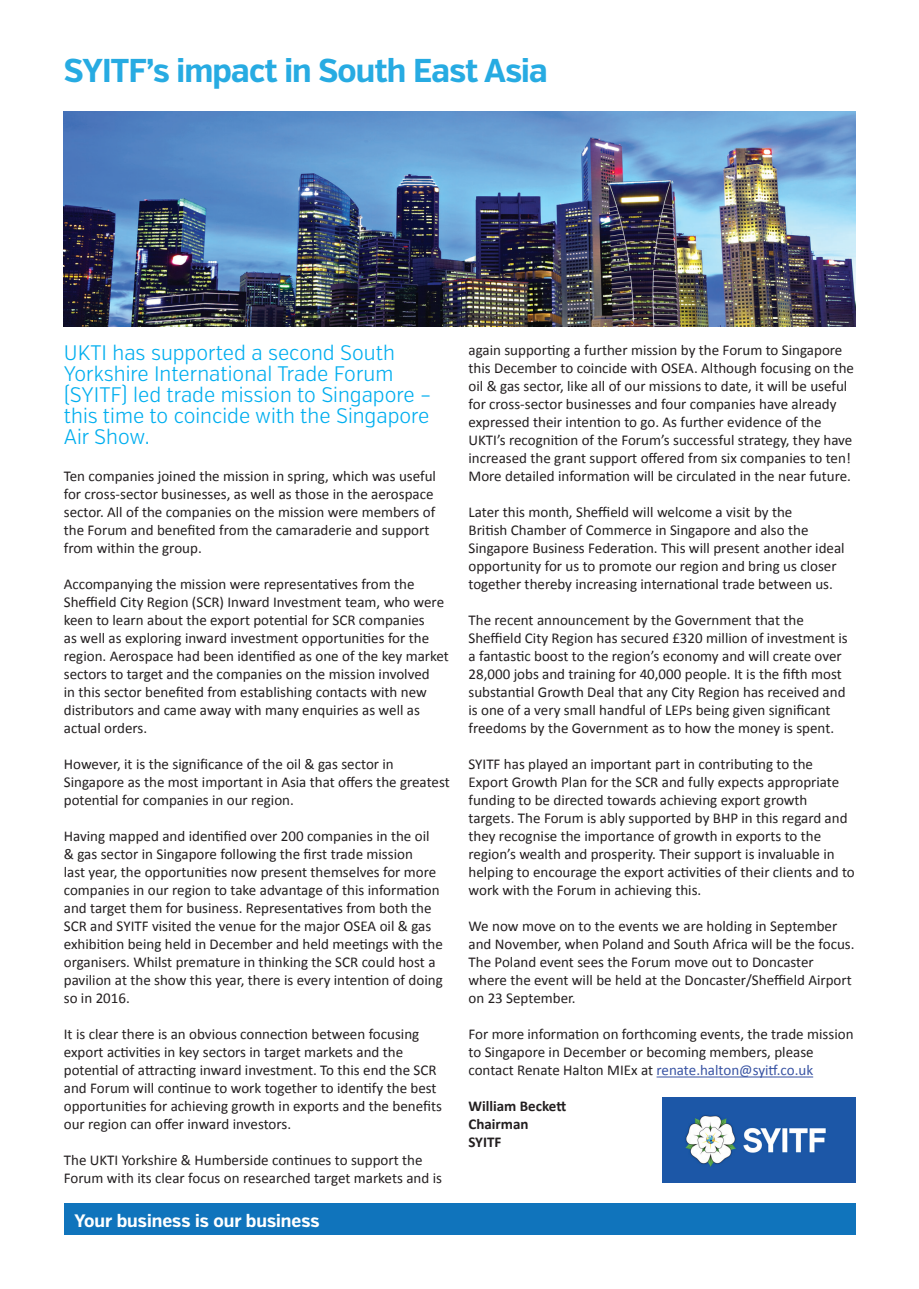
<style>
.page{position:relative;width:919px;height:1289px;background:#fff}
.page>*{position:absolute;margin:0;border:0;box-sizing:border-box;transform-origin:0 0}
.t1{font:700 33px "Verb Cond";letter-spacing:-.025em;color:#27abe2}
.t2{font:300 21px/21px "Verb Cond";color:#00aeef}
.t3{font:700 18px "Verb Cond";color:#fff}
.t4{font:15px/18px "Calibri";color:#231f20}
.t5{font:700 15px/18px "Calibri";color:#231f20}
.s1{color:#3853a3}
</style>
<div class="page">
<div style="left:64px;top:1203px;width:791px;height:31px;background:#1074bc"></div>
<hr style="left:656px;top:1076px;width:157px;height:1px;background:#3853a3">
<img style="left:64px;top:112px;width:791px;height:214px">
<img style="left:662px;top:1097px;width:193px;height:85px">
<h1 class="t1" style="left:64px;top:50px;width:485px">SYITF’s impact in South East Asia</h1>
<h2 class="t2" style="left:64px;top:343px;width:369px">UKTI has supported a second South<br>Yorkshire International Trade Forum (SYITF) led trade mission to Singapore – this time to coincide with the Singapore<br>Air Show.</h2>
<p class="t4" style="left:64px;top:467px;width:374px">Ten companies joined the mission in spring, which was useful for cross-sector businesses, as well as those in the aerospace sector. All of the companies on the mission were members of the Forum and benefited from the camaraderie and support from within the group.</p>
<p class="t4" style="left:64px;top:575px;width:386px">Accompanying the mission were representatives from the Sheffield City Region (SCR) Inward Investment team, who were keen to learn about the export potential for SCR companies<br>as well as exploring inward investment opportunities for the region. Aerospace had been identified as one of the key market sectors to target and the companies on the mission involved<br>in this sector benefited from establishing contacts with new distributors and came away with many enquiries as well as actual orders.</p>
<p class="t4" style="left:64px;top:755px;width:387px">However, it is the significance of the oil &amp; gas sector in<br>Singapore as the most important in Asia that offers the greatest potential for companies in our region.</p>
<p class="t4" style="left:64px;top:827px;width:380px">Having mapped and identified over 200 companies in the oil &amp; gas sector in Singapore following the first trade mission<br>last year, the opportunities now present themselves for more companies in our region to take advantage of this information and target them for business. Representatives from both the SCR and SYITF visited the venue for the major OSEA oil &amp; gas exhibition being held in December and held meetings with the organisers. Whilst premature in thinking the SCR could host a pavilion at the show this year, there is every intention of doing so in 2016.</p>
<p class="t4" style="left:64px;top:1025px;width:379px">It is clear there is an obvious connection between focusing export activities in key sectors in target markets and the potential of attracting inward investment. To this end the SCR and Forum will continue to work together to identify the best opportunities for achieving growth in exports and the benefits our region can offer inward investors.</p>
<p class="t4" style="left:64px;top:1151px;width:379px">The UKTI Yorkshire &amp; Humberside continues to support the<br>Forum with its clear focus on researched target markets and is</p>
<p class="t3" style="left:74px;top:1209px;width:247px">Your business is our business</p>
<p class="t4" style="left:468px;top:341px;width:387px">again supporting a further mission by the Forum to Singapore this December to coincide with OSEA. Although focusing on the oil &amp; gas sector, like all of our missions to date, it will be useful for cross-sector businesses and four companies have already expressed their intention to go. As further evidence of the UKTI’s recognition of the Forum’s successful strategy, they have increased the grant support offered from six companies to ten!<br>More detailed information will be circulated in the near future.</p>
<p class="t4" style="left:468px;top:503px;width:378px">Later this month, Sheffield will welcome a visit by the<br>British Chamber of Commerce in Singapore and also the Singapore Business Federation. This will present another ideal opportunity for us to promote our region and bring us closer together thereby increasing international trade between us.</p>
<p class="t4" style="left:468px;top:611px;width:381px">The recent announcement by the Government that the Sheffield City Region has secured £320 million of investment is a fantastic boost to the region’s economy and will create over 28,000 jobs and training for 40,000 people. It is the fifth most substantial Growth Deal that any City Region has received and is one of a very small handful of LEPs being given significant freedoms by the Government as to how the money is spent.</p>
<p class="t4" style="left:468px;top:755px;width:388px">SYITF has played an important part in contributing to the Export Growth Plan for the SCR and fully expects appropriate funding to be directed towards achieving export growth targets. The Forum is ably supported by BHP in this regard and they recognise the importance of growth in exports to the region’s wealth and prosperity. Their support is invaluable in helping to encourage the export activities of their clients and to work with the Forum in achieving this.</p>
<p class="t4" style="left:468px;top:917px;width:387px">We now move on to the events we are holding in September and November, when Poland and South Africa will be the focus.<br>The Poland event sees the Forum move out to Doncaster where the event will be held at the Doncaster/Sheffield Airport on 23 September.</p>
<p class="t4" style="left:468px;top:1025px;width:386px">For more information on forthcoming events, the trade mission to Singapore in December or becoming members, please contact Renate Halton MIEx at <span class="s1">renate.halton@syitf.co.uk</span></p>
<p class="t5" style="left:468px;top:1097px;width:99px">William Beckett<br>Chairman<br>SYITF</p>
</div>
